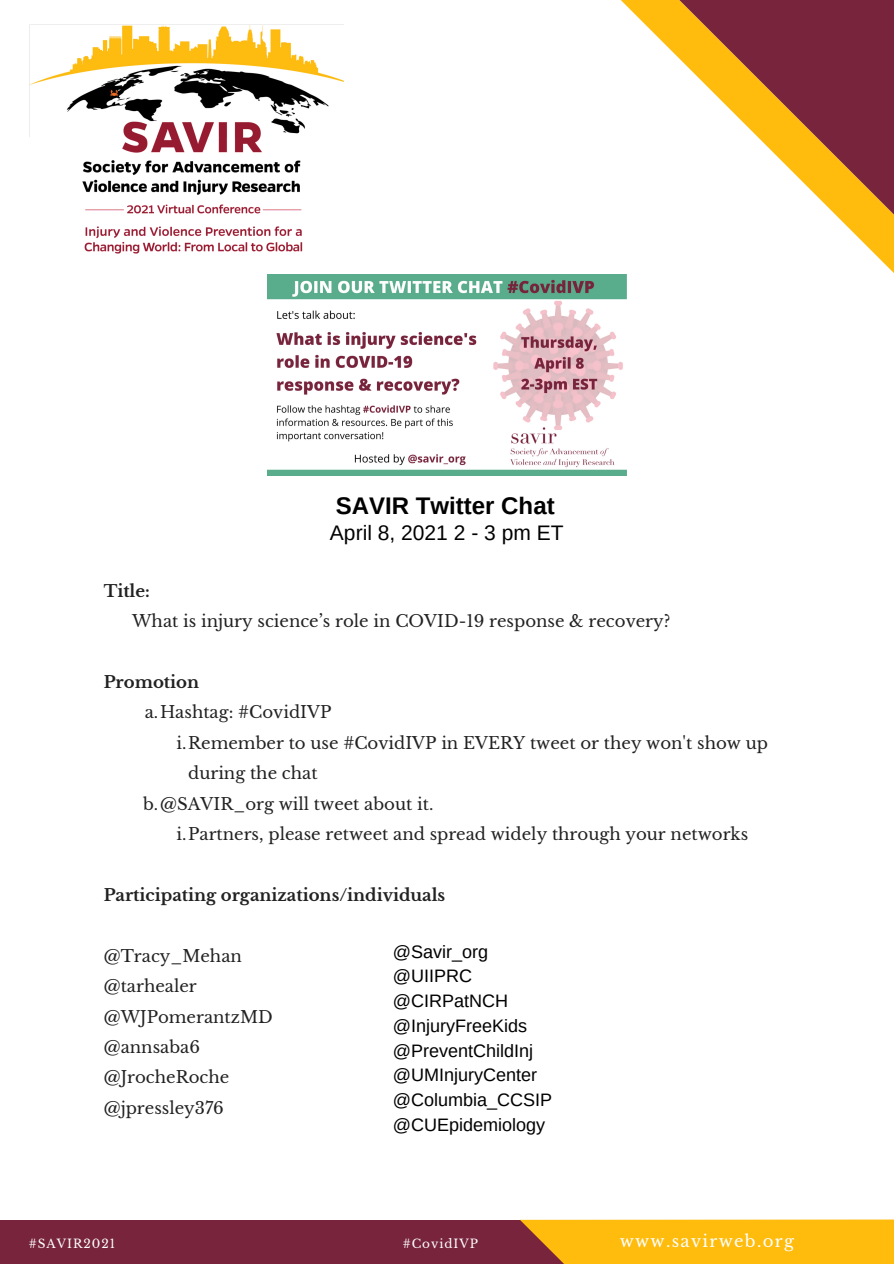
<style>
.page{position:relative;width:894px;height:1264px;background:#fff}
.page>*{position:absolute;margin:0;border:0;box-sizing:border-box;transform-origin:0 0}
.t1{font:700 24px "Arimo";color:#000}
.t2{font:21px "Arimo";color:#000}
.t3{font:18px "Arimo";color:#000}
.t4{font:16.5px/30.5px "Libre Baskerville";color:#222}
.t5{font:700 16.5px "Libre Baskerville";color:#222}
.t6{font:16.5px "Libre Baskerville";letter-spacing:.08em;color:#fff}
.t7{font:12px "Libre Baskerville";letter-spacing:.08em;color:#fff}
</style>
<div class="page">
<div style="left:0;top:1219px;width:758px;height:44px;background:#77243c"></div>
<svg style="left:520px;top:1219px;width:373px;height:44px;background:#f7b413"></svg>
<svg style="left:621px;top:0;width:272px;height:272px"></svg>
<svg style="left:679px;top:0;width:214px;height:215px"></svg>
<img style="left:29px;top:24px;width:315px;height:230px">
<img style="left:267px;top:274px;width:359px;height:202px">
<p class="t5" style="left:104px;top:580px;width:48px">Title:</p>
<p class="t1" style="left:335px;top:492px;width:220px">SAVIR Twitter Chat</p>
<p class="t2" style="left:330px;top:520px;width:235px">April 8, 2021 2 - 3 pm ET</p>
<p class="t4" style="left:132px;top:606px;width:539px">What is injury science’s role in COVID-19 response &amp; recovery?</p>
<p class="t5" style="left:104px;top:672px;width:97px">Promotion</p>
<p class="t4" style="left:145px;top:697px;width:188px">a.Hashtag: #CovidIVP</p>
<p class="t4" style="left:188px;top:727px;width:581px;text-indent:-12px">i.Remember to use #CovidIVP in EVERY tweet or they won't show up during the chat</p>
<p class="t4" style="left:143px;top:788px;width:292px">b.@SAVIR_org will tweet about it.</p>
<p class="t4" style="left:176px;top:819px;width:573px">i.Partners, please retweet and spread widely through your networks</p>
<p class="t5" style="left:104px;top:884px;width:343px">Participating organizations/individuals</p>
<p class="t4" style="left:104px;top:940px;width:140px">@Tracy_Mehan</p>
<p class="t4" style="left:104px;top:971px;width:95px">@tarhealer</p>
<p class="t4" style="left:104px;top:1001px;width:170px">@WJPomerantzMD</p>
<p class="t4" style="left:104px;top:1031px;width:98px">@annsaba6</p>
<p class="t4" style="left:104px;top:1062px;width:127px">@JrocheRoche</p>
<p class="t4" style="left:104px;top:1092px;width:122px">@jpressley376</p>
<p class="t3" style="left:392px;top:941px;width:97px">@Savir_org</p>
<p class="t3" style="left:392px;top:966px;width:81px">@UIIPRC</p>
<p class="t3" style="left:392px;top:990px;width:117px">@CIRPatNCH</p>
<p class="t3" style="left:392px;top:1015px;width:136px">@InjuryFreeKids</p>
<p class="t3" style="left:392px;top:1040px;width:142px">@PreventChildInj</p>
<p class="t3" style="left:392px;top:1065px;width:146px">@UMInjuryCenter</p>
<p class="t3" style="left:392px;top:1089px;width:161px">@Columbia_CCSIP</p>
<p class="t3" style="left:392px;top:1114px;width:154px">@CUEpidemiology</p>
<p class="t7" style="left:29px;top:1236px;width:88px">#SAVIR2021</p>
<p class="t7" style="left:402px;top:1236px;width:77px">#CovidIVP</p>
<p class="t6" style="left:619px;top:1230px;width:176px">www.savirweb.org</p>
</div>
